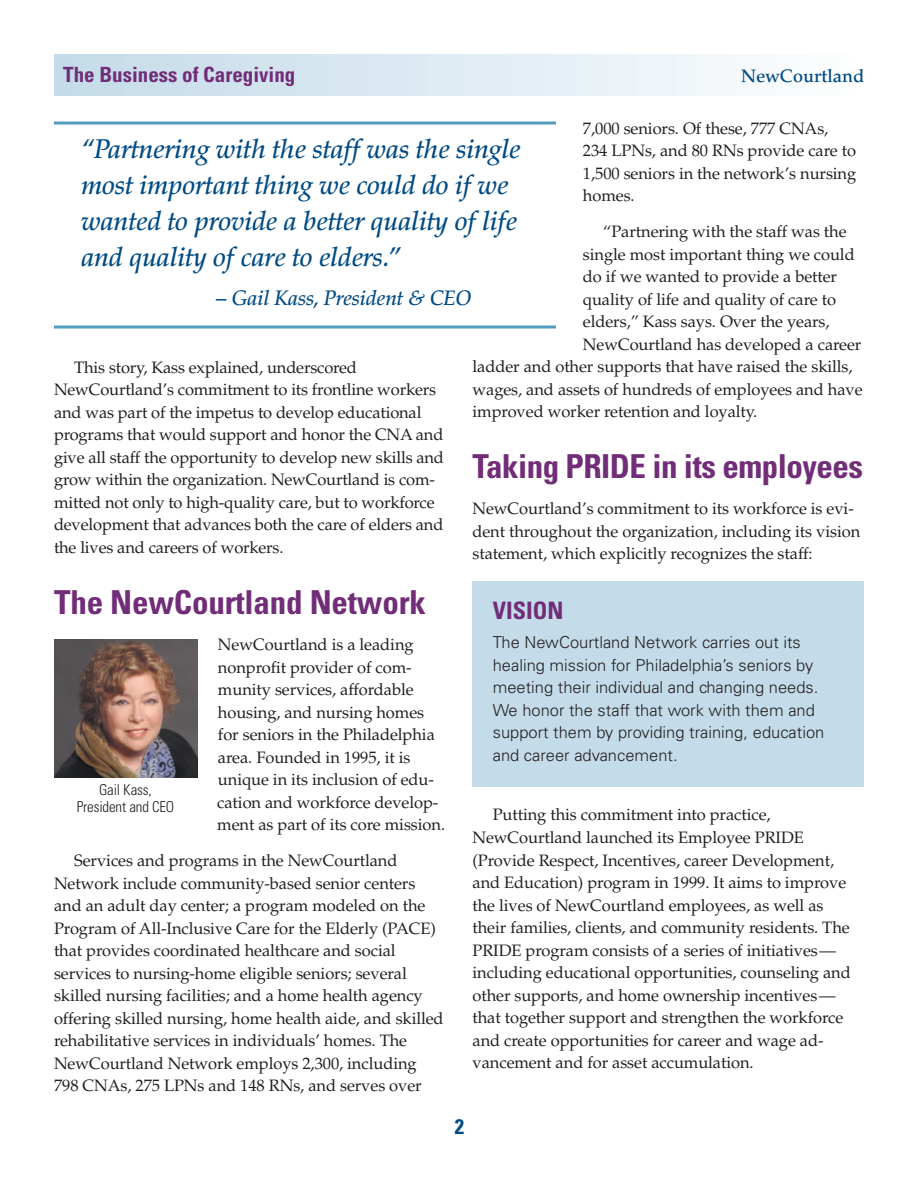
<style>
.page{position:relative;width:918px;height:1188px;background:#fff}
.page>*{position:absolute;margin:0;border:0;box-sizing:border-box;transform-origin:0 0}
.Subhead_A{font:700 condensed 33px "Univers LT Std";letter-spacing:-.015em;color:#712d78}
.Callout_Quotes{font:italic 500 27px/36px "Palatino LT Std";letter-spacing:-.01em;color:#004b84}
.t1{font:700 condensed 24px "Univers LT Std";color:#712d78}
.t2{font:700 condensed 21px "Univers LT Std";color:#712d78}
.Callout_Quotes-2{font:italic 500 21px "Palatino LT Std";letter-spacing:-.01em;color:#004b84}
.Subhead_B{font:700 condensed 21px "Univers LT Std";color:#004b84}
.t3{font:500 18px "Palatino LT Std";color:#004b84}
.Text-Indent{font:16.5px/22.5px "Palatino LT Std";letter-spacing:-.005em;color:#231f20}
.Text-No_Indent{font:16.5px/22.5px "Palatino LT Std";letter-spacing:-.005em;color:#231f20}
.t4{font:300 16.5px/22.5px "Univers LT Std";color:#231f20}
.Callout_Quotes-3{font:300 condensed 15px/16.5px "Univers LT Std";letter-spacing:-.01em;color:#231f20;text-align:center}
</style>
<div class="page">
<div style="left:54px;top:54px;width:810px;height:41px;background:linear-gradient(to right,#c3dae8,#fdfefe)"></div>
<div style="left:472px;top:581px;width:392px;height:205px;background:#c4dbe9"></div>
<img style="left:55px;top:639px;width:143px;height:139px">
<hr style="left:54px;top:122px;width:502px;height:3px;background:#529cbe">
<hr style="left:54px;top:326px;width:502px;height:3px;background:#529cbe">
<p class="t2" style="left:63px;top:61px;width:234px">The Business of Caregiving</p>
<p class="t3" style="left:741px;top:65px;width:124px">NewCourtland</p>
<p class="Text-Indent" style="left:583px;top:117px;width:275px">7,000 seniors. Of these, 777 CNAs,<br>234 LPNs, and 80 RNs provide care to<br>1,500 seniors in the network’s nursing homes.</p>
<p class="Text-Indent" style="left:603px;top:221px;width:245px">“Partnering with the staff was the</p>
<p class="Text-Indent" style="left:583px;top:243px;width:273px">single most important thing we could</p>
<p class="Text-Indent" style="left:583px;top:266px;width:256px">do if we wanted to provide a better</p>
<p class="Text-Indent" style="left:583px;top:288px;width:255px">quality of life and quality of care to</p>
<p class="Text-Indent" style="left:583px;top:311px;width:248px">elders,” Kass says. Over the years,</p>
<p class="Text-Indent" style="left:583px;top:333px;width:280px">NewCourtland has developed a career</p>
<p class="Text-Indent" style="left:473px;top:356px;width:382px">ladder and other supports that have raised the skills,</p>
<p class="Text-Indent" style="left:473px;top:378px;width:392px">wages, and assets of hundreds of employees and have</p>
<p class="Text-Indent" style="left:473px;top:401px;width:286px">improved worker retention and loyalty.</p>
<p class="Subhead_A" style="left:472px;top:447px;width:392px">Taking PRIDE in its employees</p>
<p class="Text-No_Indent" style="left:472px;top:498px;width:389px">NewCourtland’s commitment to its workforce is evi&shy;dent throughout the organization, including its vision statement, which explicitly recognizes the staff:</p>
<p class="Callout_Quotes" style="left:81px;top:132px;width:441px">“Partnering with the staff was the single most important thing we could do if we wanted to provide a better quality of life and quality of care to elders.”</p>
<p class="Callout_Quotes-2" style="left:216px;top:286px;width:257px">– Gail Kass, President &amp; CEO</p>
<p class="Text-Indent" style="left:54px;top:356px;width:392px;text-indent:20px">This story, Kass explained, underscored NewCourtland’s commitment to its frontline workers and was part of the impetus to develop educational programs that would support and honor the CNA and give all staff the opportunity to develop new skills and grow within the organization. NewCourtland is com&shy;mitted not only to high-quality care, but to workforce development that advances both the care of elders and the lives and careers of workers.</p>
<p class="Subhead_A" style="left:54px;top:582px;width:374px">The NewCourtland Network</p>
<p class="Text-No_Indent" style="left:217px;top:634px;width:229px">NewCourtland is a leading nonprofit provider of com&shy;munity services, affordable housing, and nursing homes for seniors in the Philadelphia area. Founded in 1995, it is unique in its inclusion of edu&shy;cation and workforce develop&shy;ment as part of its core mission.</p>
<p class="Text-Indent" style="left:54px;top:850px;width:391px;text-indent:20px">Services and programs in the NewCourtland Network include community-based senior centers and an adult day center; a program modeled on the Program of All-Inclusive Care for the Elderly (PACE) that provides coordinated healthcare and social services to nursing-home eligible seniors; several skilled nursing facilities; and a home health agency offering skilled nursing, home health aide, and skilled rehabilitative services in individuals’ homes. The NewCourtland Network employs 2,300, including 798 CNAs, 275 LPNs and 148 RNs, and serves over</p>
<p class="t1" style="left:493px;top:596px;width:72px">VISION</p>
<p class="t4" style="left:493px;top:631px;width:333px">The NewCourtland Network carries out its healing mission for Philadelphia’s seniors by meeting their individual and changing needs.<br>We honor the staff that work with them and support them by providing training, education and career advancement.</p>
<p class="Callout_Quotes-3" style="left:77px;top:782px;width:99px">Gail Kass,<br>President and CEO</p>
<p class="Text-Indent" style="left:472px;top:804px;width:380px;text-indent:20px">Putting this commitment into practice, NewCourtland launched its Employee PRIDE (Provide Respect, Incentives, career Development, and Education) program in 1999. It aims to improve the lives of NewCourtland employees, as well as their families, clients, and community residents. The PRIDE program consists of a series of initiatives— including educational opportunities, counseling and other supports, and home ownership incentives— that together support and strengthen the workforce and create opportunities for career and wage ad&shy;vancement and for asset accumulation.</p>
<p class="Subhead_B" style="left:455px;top:1114px;width:11px">2</p>
</div>
